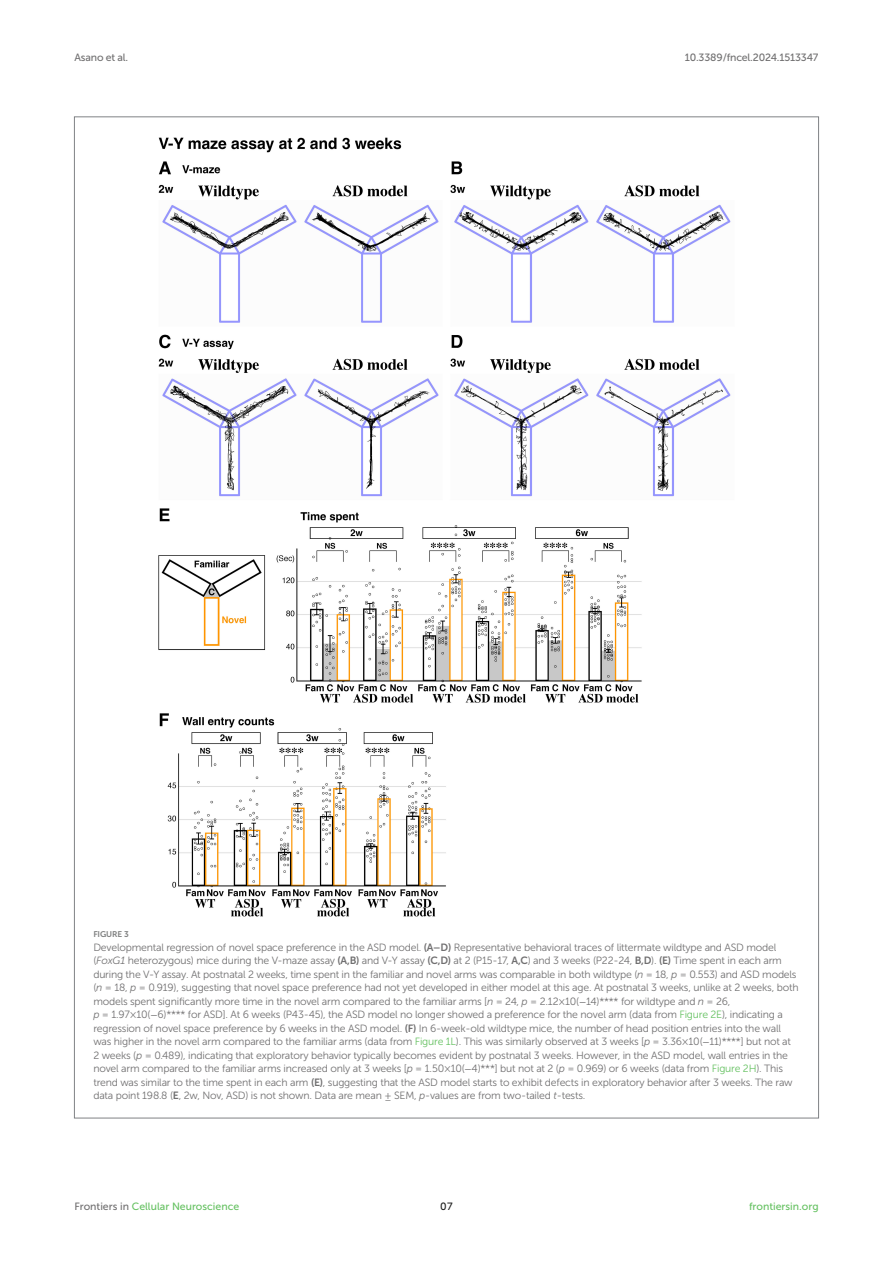
<style>
.page{position:relative;width:893px;height:1263px;background:#fff}
.page>*{position:absolute;margin:0;border:0;box-sizing:border-box;transform-origin:0 0}
.FIG_LEG{font:10.5px/13.5px "Museo Sans 300";letter-spacing:-.02em;color:#706f70}
.t1{font:10.5px "Museo Sans 500";color:#65c161}
.t2{font:10.5px "Museo Sans 500";letter-spacing:-.015em;color:#706f70}
.t3{font:10.5px "Museo Sans 500";color:#1b1c1b}
.FIG_HD{font:8.25px "Museo Sans 700";letter-spacing:-.01em;color:#7e7f7f}
.s1{font-family:"Museo Sans 700"}
.s2{font-style:italic}
.s3{font-family:"STIX General"}
.s4{color:#65c161}
.s5{color:#706f70}
</style>
<div class="page">
<img style="left:158px;top:137px;width:573px;height:780px">
<p class="t2" style="left:74px;top:51px;width:55px">Asano et al.</p>
<p class="t2" style="left:685px;top:51px;width:135px">10.3389/fncel.2024.1513347</p>
<p class="FIG_HD" style="left:93px;top:930px;width:37px">FIGURE 3</p>
<p class="FIG_LEG" style="left:93px;top:940px;width:707px">Developmental regression of novel space preference in the ASD model. <span class="s1">(A–D)</span> Representative behavioral traces of littermate wildtype and ASD model (<span class="s2">FoxG1</span> heterozygous) mice during the V-maze assay <span class="s1">(A,B)</span> and V-Y assay <span class="s1">(C,D)</span> at 2 (P15-17, <span class="s1">A,C</span>) and 3 weeks (P22-24, <span class="s1">B,D</span>). <span class="s1">(E)</span> Time spent in each arm during the V-Y assay. At postnatal 2 weeks, time spent in the familiar and novel arms was comparable in both wildtype (<span class="s2">n</span> = 18, <span class="s2">p</span> = 0.553) and ASD models (<span class="s2">n</span> = 18, <span class="s2">p</span> = 0.919), suggesting that novel space preference had not yet developed in either model at this age. At postnatal 3 weeks, unlike at 2 weeks, both models spent significantly more time in the novel arm compared to the familiar arms [<span class="s2">n</span> = 24, <span class="s2">p</span> = 2.12×10(<span class="s3">−</span>14)**** for wildtype and <span class="s2">n</span> = 26,<br><span class="s2">p</span> = 1.97×10(<span class="s3">−</span>6)**** for ASD]. At 6 weeks (P43-45), the ASD model no longer showed a preference for the novel arm (data from <span class="s4">Figure 2E</span>), indicating a regression of novel space preference by 6 weeks in the ASD model. <span class="s1">(F)</span> In 6-week-old wildtype mice, the number of head position entries into the wall was higher in the novel arm compared to the familiar arms (data from <span class="s4">Figure 1L</span>). This was similarly observed at 3 weeks [<span class="s2">p</span> = 3.36×10(<span class="s3">−</span>11)****] but not at 2 weeks (<span class="s2">p</span> = 0.489), indicating that exploratory behavior typically becomes evident by postnatal 3 weeks. However, in the ASD model, wall entries in the novel arm compared to the familiar arms increased only at 3 weeks [<span class="s2">p</span> = 1.50×10(<span class="s3">−</span>4)***] but not at 2 (<span class="s2">p</span> = 0.969) or 6 weeks (data from <span class="s4">Figure 2H</span>). This trend was similar to the time spent in each arm <span class="s1">(E)</span>, suggesting that the ASD model starts to exhibit defects in exploratory behavior after 3 weeks. The raw data point 198.8 (<span class="s1">E</span>, 2w, Nov, ASD) is not shown. Data are mean ± SEM, <span class="s2">p-</span>values are from two-tailed <span class="s2">t</span>-tests.</p>
<p class="t1" style="left:74px;top:1200px;width:166px"><span class="s5">Frontiers in</span> Cellular Neuroscience</p>
<p class="t3" style="left:440px;top:1200px;width:14px">07</p>
<p class="t1" style="left:749px;top:1200px;width:71px">frontiersin.org</p>
</div>
